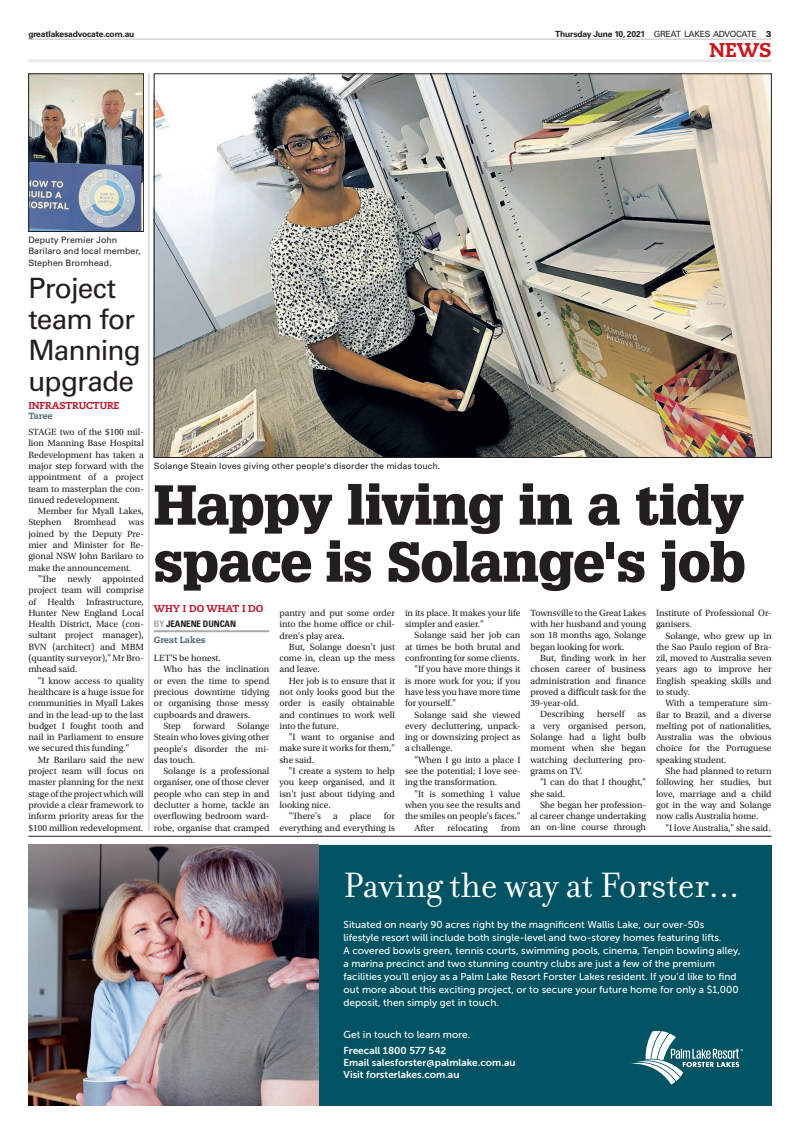
<style>
.page{position:relative;width:800px;height:1134px;background:#fff}
.page>*{position:absolute;margin:0;border:0;box-sizing:border-box;transform-origin:0 0}
.t1{font:900 55px/57px "Glypha LT Std";letter-spacing:-.02em;color:#231f20}
.t2{font:37.9px "Filosofia";color:#fff}
.t3{font:28px/31px "Univers LT Std";letter-spacing:-.03em;color:#231f20}
.t4{font:800 19.9px "Caecilia LT Std";color:#c9161d}
.t5{font:10px/13px "Museo Sans 500";color:#fff}
.t6{font:10px/12px "Museo Sans 700";color:#fff}
.t7{font:800 10px "Caecilia LT Std";letter-spacing:-.01em;color:#b91b31}
.t8{font:9.5px/11.3px "Utopia Std";letter-spacing:-.005em;color:#231f20;text-align:justify}
.t9{font:800 9px "Caecilia LT Std";letter-spacing:-.01em;color:#566d79}
.t10{font:700 condensed 9px "Univers LT Std";letter-spacing:-.01em;color:#231f20}
.t11{font:8.8px/11.3px "Univers LT Std";color:#231f20}
.t12{font:700 8.5px "Univers LT Std";letter-spacing:-.02em;color:#231f20}
.s1{font-weight:400}
.s2{font-weight:900}
.s3{color:#a9aaae}
</style>
<div class="page">
<hr style="left:28px;top:59px;width:743px;height:3px;background:#e7e8e9">
<hr style="left:28px;top:39px;width:743px;height:1px;background:#bebfc1">
<hr style="left:28px;top:836px;width:743px;height:1px;background:#231f20">
<hr style="left:149px;top:74px;width:1px;height:756px;background:#bebfc1">
<img style="left:156px;top:76px;width:613px;height:380px">
<hr style="left:154px;top:630px;width:115px;height:2px;background:#a9aaae">
<img style="left:30px;top:76px;width:111px;height:154px">
<div style="left:28px;top:74px;width:115px;height:158px;border:1px solid #231f20"></div>
<div style="left:28px;top:845px;width:743px;height:260px;background:#005362"></div>
<svg style="left:631px;top:1031px;width:111px;height:53px"></svg>
<img style="left:28px;top:845px;width:290px;height:260px">
<p class="t12" style="left:28px;top:31px;width:108px">greatlakesadvocate.com.au</p>
<p class="t12" style="left:555px;top:31px;width:218px">Thursday June 10, 2021 <span class="s1">GREAT LAKES ADVOCATE</span> <span class="s2">3</span></p>
<h3 class="t4" style="left:709px;top:38px;width:64px">NEWS</h3>
<p class="t11" style="left:28px;top:235px;width:114px">Deputy Premier John<br>Barilaro and local member,<br>Stephen Bromhead.</p>
<h3 class="t3" style="left:28px;top:275px;width:114px">Project team for<br>Manning upgrade</h3>
<p class="t9" style="left:28px;top:411px;width:26px">Taree</p>
<p class="t7" style="left:28px;top:400px;width:93px">INFRASTRUCTURE</p>
<p class="t8" style="left:28px;top:427px;width:117px">STAGE two of the $100 mil&shy;lion Manning Base Hospital Redevelopment has taken a major step forward with the appointment of a project team to masterplan the con&shy;tinued redevelopment.</p>
<p class="t8" style="left:28px;top:506px;width:117px;text-indent:10px">Member for Myall Lakes,<br>Stephen</p>
<p class="t8" style="left:74px;top:518px;width:44px">Bromhead</p>
<p class="t8" style="left:28px;top:518px;width:117px;text-indent:100px">was joined by the Deputy Pre&shy;mier and Minister for Re&shy;gional NSW John Barilaro to make the announcement.</p>
<p class="t8" style="left:28px;top:574px;width:117px;text-indent:10px">"The newly appointed project team will comprise of Health Infrastructure, Hunter New England Local Health District, Mace (con&shy;sultant project manager), BVN (architect) and MBM (quantity surveyor)," Mr Bro&shy;mhead said.</p>
<p class="t8" style="left:28px;top:676px;width:117px;text-indent:10px">"I know access to quality healthcare is a huge issue for communities in Myall Lakes and in the lead-up to the last budget I fought tooth and nail in Parliament to ensure we secured this funding."</p>
<p class="t8" style="left:28px;top:755px;width:117px;text-indent:10px">Mr Barilaro said the new project team will focus on master planning for the next stage oftheprojectwhichwill provide a clear framework to inform priority areas for the $100 million redevelopment.</p>
<p class="t11" style="left:154px;top:461px;width:288px">Solange Steain loves giving other people's disorder the midas touch.</p>
<h1 class="t1" style="left:154px;top:482px;width:593px">Happy living in a tidy space is Solange's job</h1>
<p class="t7" style="left:154px;top:603px;width:111px">WHY I DO WHAT I DO</p>
<p class="t10" style="left:154px;top:619px;width:84px"><span class="s3">BY</span> JEANENE DUNCAN</p>
<p class="t9" style="left:154px;top:635px;width:53px">Great Lakes</p>
<p class="t8" style="left:154px;top:653px;width:68px">LET'S be honest.</p>
<p class="t8" style="left:163px;top:665px;width:107px">Who has the inclination</p>
<p class="t8" style="left:154px;top:676px;width:117px">or even the time to spend</p>
<p class="t8" style="left:154px;top:687px;width:117px">precious downtime tidying</p>
<p class="t8" style="left:154px;top:699px;width:117px">or organising those messy</p>
<p class="t8" style="left:154px;top:710px;width:98px">cupboards and drawers.</p>
<p class="t8" style="left:163px;top:721px;width:19px">Step</p>
<p class="t8" style="left:193px;top:721px;width:33px">forward</p>
<p class="t8" style="left:154px;top:721px;width:117px;text-indent:84px">Solange Steain who loves giving other people's disorder the mi&shy;das touch.</p>
<p class="t8" style="left:154px;top:766px;width:117px;text-indent:10px">Solange is a professional organiser, one of those clever people who can step in and declutter a home, tackle an overflowing bedroom ward&shy;robe, organise that cramped</p>
<p class="t8" style="left:279px;top:608px;width:117px">pantry and put some order into the home office or chil&shy;dren's play area.</p>
<p class="t8" style="left:279px;top:642px;width:117px;text-indent:9px">But, Solange doesn't just come in, clean up the mess and leave.</p>
<p class="t8" style="left:279px;top:676px;width:117px;text-indent:10px">Her job is to ensure that it not only looks good but the order is easily obtainable and continues to work well into the future.</p>
<p class="t8" style="left:279px;top:732px;width:117px;text-indent:10px">"I want to organise and make sure it works for them," she said.</p>
<p class="t8" style="left:289px;top:766px;width:107px">"I create a system to help</p>
<p class="t8" style="left:279px;top:778px;width:117px">you keep organised, and it</p>
<p class="t8" style="left:279px;top:789px;width:117px">isn't just about tidying and</p>
<p class="t8" style="left:279px;top:800px;width:53px">looking nice.</p>
<p class="t8" style="left:289px;top:811px;width:34px">"There's</p>
<p class="t8" style="left:333px;top:811px;width:6px">a</p>
<p class="t8" style="left:350px;top:811px;width:23px">place</p>
<p class="t8" style="left:279px;top:811px;width:117px;text-align:right">for<br>everything and everything is</p>
<p class="t8" style="left:405px;top:608px;width:117px">in its place. It makes your life simpler and easier."</p>
<p class="t8" style="left:414px;top:631px;width:107px">Solange said her job can</p>
<p class="t8" style="left:405px;top:642px;width:117px">at times be both brutal and</p>
<p class="t8" style="left:405px;top:653px;width:116px">confronting for some clients.</p>
<p class="t8" style="left:414px;top:665px;width:107px">"If you have more things it</p>
<p class="t8" style="left:405px;top:676px;width:117px">is more work for you; if you</p>
<p class="t8" style="left:405px;top:687px;width:117px">have less you have more time</p>
<p class="t8" style="left:405px;top:698px;width:52px">for yourself."</p>
<p class="t8" style="left:414px;top:710px;width:107px">Solange said she viewed</p>
<p class="t8" style="left:405px;top:721px;width:117px">every decluttering, unpack-</p>
<p class="t8" style="left:405px;top:732px;width:117px">ing or downsizing project as</p>
<p class="t8" style="left:405px;top:744px;width:49px">a challenge.</p>
<p class="t8" style="left:414px;top:755px;width:107px">"When I go into a place I</p>
<p class="t8" style="left:405px;top:766px;width:117px">see the potential; I love see-</p>
<p class="t8" style="left:405px;top:778px;width:94px">ing the transformation.</p>
<p class="t8" style="left:414px;top:789px;width:107px">"It is something I value</p>
<p class="t8" style="left:405px;top:800px;width:117px">when you see the results and</p>
<p class="t8" style="left:405px;top:811px;width:117px">the smiles on people's faces."</p>
<p class="t8" style="left:414px;top:823px;width:21px">After</p>
<p class="t8" style="left:447px;top:823px;width:42px">relocating</p>
<p class="t8" style="left:501px;top:823px;width:21px">from</p>
<p class="t8" style="left:530px;top:608px;width:117px">Townsville to the Great Lakes with her husband and young son 18 months ago, Solange began looking for work.</p>
<p class="t8" style="left:540px;top:653px;width:107px">But, finding work in her</p>
<p class="t8" style="left:530px;top:665px;width:117px">chosen career of business</p>
<p class="t8" style="left:530px;top:676px;width:117px">administration and finance</p>
<p class="t8" style="left:530px;top:687px;width:117px">proved a difficult task for the</p>
<p class="t8" style="left:530px;top:698px;width:50px">39-year-old.</p>
<p class="t8" style="left:540px;top:710px;width:45px">Describing</p>
<p class="t8" style="left:597px;top:710px;width:29px">herself</p>
<p class="t8" style="left:530px;top:710px;width:117px;text-indent:107px">as a very organised person, Solange had a light bulb moment when she began watching decluttering pro&shy;grams on TV.</p>
<p class="t8" style="left:530px;top:778px;width:117px;text-indent:10px">"I can do that I thought," she said.</p>
<p class="t8" style="left:530px;top:800px;width:117px;text-indent:10px">She began her profession&shy;al career change undertaking an on-line course through</p>
<p class="t8" style="left:656px;top:608px;width:117px">Institute of Professional Or&shy;ganisers.</p>
<p class="t8" style="left:656px;top:631px;width:117px;text-indent:10px">Solange, who grew up in the Sao Paulo region of Bra&shy;zil, moved to Australia seven years ago to improve her English speaking skills and to study.</p>
<p class="t8" style="left:656px;top:699px;width:117px;text-indent:10px">With a temperature sim&shy;ilar to Brazil, and a diverse melting pot of nationalities, Australia was the obvious choice for the Portuguese speaking student.</p>
<p class="t8" style="left:656px;top:766px;width:117px;text-indent:10px">She had planned to return following her studies, but love, marriage and a child got in the way and Solange now calls Australia home.</p>
<p class="t8" style="left:665px;top:823px;width:107px">"I love Australia," she said.</p>
<h2 class="t2" style="left:343px;top:864px;width:397px">Paving the way at Forster...</h2>
<p class="t5" style="left:343px;top:919px;width:398px">Situated on nearly 90 acres right by the magnificent Wallis Lake, our over-50s lifestyle resort will include both single-level and two-storey homes featuring lifts.<br>A covered bowls green, tennis courts, swimming pools, cinema, Tenpin bowling alley, a marina precinct and two stunning country clubs are just a few of the premium facilities you’ll enjoy as a Palm Lake Resort Forster Lakes resident. If you’d like to find out more about this exciting project, or to secure your future home for only a $1,000 deposit, then simply get in touch.</p>
<p class="t5" style="left:343px;top:1029px;width:128px">Get in touch to learn more.</p>
<p class="t6" style="left:343px;top:1044px;width:173px">Freecall 1800 577 542<br>Email salesforster@palmlake.com.au<br>Visit forsterlakes.com.au</p>
</div>
